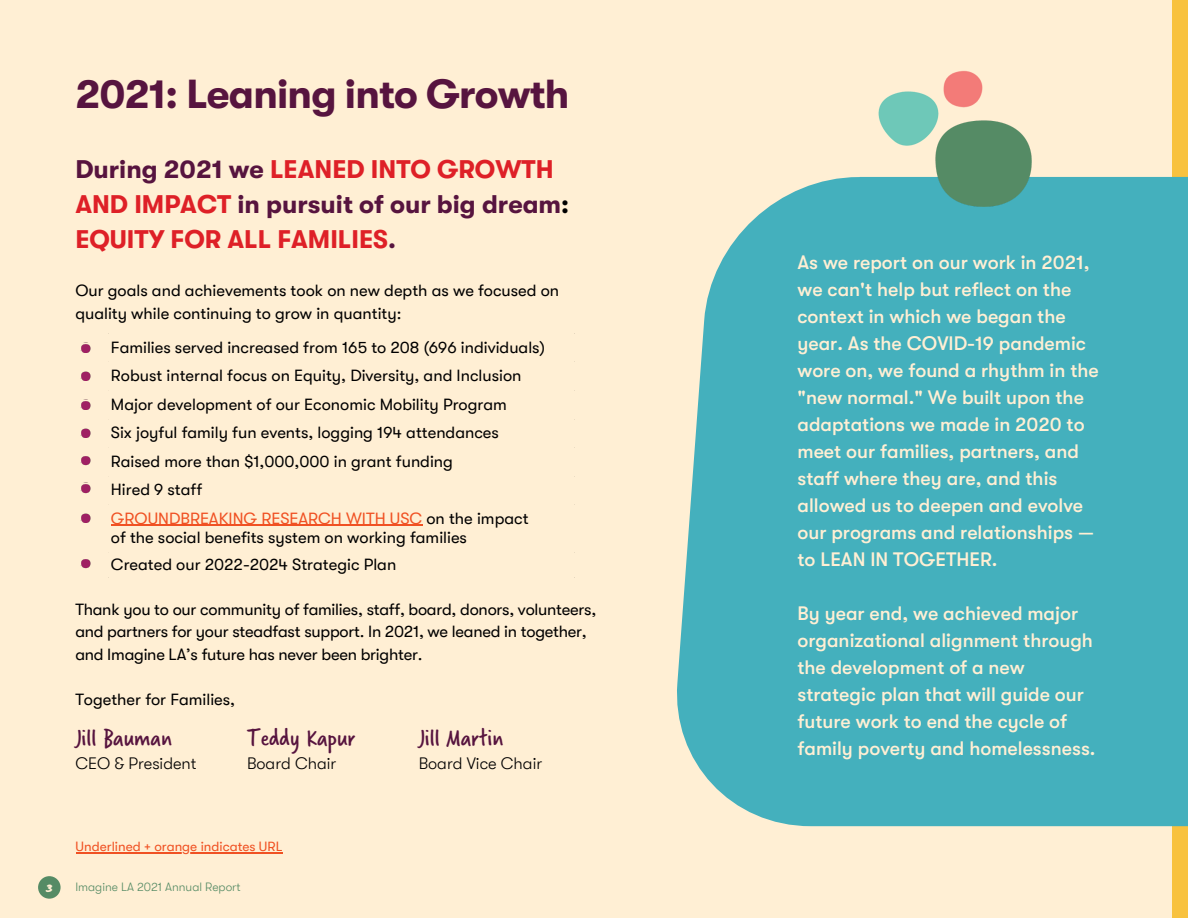
<style>
.page{position:relative;width:1188px;height:918px;background:#ffefd4}
.page>*{position:absolute;margin:0;border:0;box-sizing:border-box;transform-origin:0 0}
.t1{font:700 40.5px "GT Walsheim";letter-spacing:-.02em;color:#57143f}
.t2{font:700 25.5px/34.8px "GT Walsheim";color:#de2027}
.t3{font:25.5px "Verveine";color:#57143f}
.t4{font:500 19.5px/27px "GT Walsheim";color:#ffefd4}
.t5{font:16.5px/28.5px "GT Walsheim";color:#000}
.t6{font:300 16.5px "GT Walsheim";color:#000}
.t7{font:13.5px "GT Walsheim";color:#f05123}
.t8{font:300 12px "GT Walsheim";color:#558b65}
.t9{font:12px "Equity";color:#ffefd4}
.s1{color:#57143f}
.s2{color:#000}
.s3{color:#f05123}
</style>
<div class="page">
<div style="left:38px;top:876px;width:23px;height:23px;background:#558b65;border-radius:50%"></div>
<hr style="left:111px;top:525px;width:311px;height:1px;background:#f05123">
<div style="left:1172px;top:0;width:16px;height:918px;background:#f8c23f"></div>
<div style="left:677px;top:177px;width:511px;height:649px;background:#44b0bd"></div>
<img style="left:879px;top:91px;width:59px;height:55px">
<img style="left:943px;top:71px;width:40px;height:37px">
<img style="left:934px;top:119px;width:98px;height:90px">
<svg style="left:80px;top:344px;width:11px;height:9px"></svg>
<hr style="left:76px;top:852px;width:207px;height:1px;background:#f05123">
<svg style="left:80px;top:371px;width:11px;height:10px"></svg>
<svg style="left:80px;top:401px;width:11px;height:9px"></svg>
<svg style="left:80px;top:428px;width:11px;height:10px"></svg>
<svg style="left:80px;top:456px;width:11px;height:9px"></svg>
<svg style="left:80px;top:484px;width:11px;height:9px"></svg>
<svg style="left:80px;top:513px;width:11px;height:10px"></svg>
<svg style="left:80px;top:559px;width:11px;height:9px"></svg>
<h1 class="t1" style="left:75px;top:71px;width:496px">2021: Leaning into Growth</h1>
<h2 class="t2" style="left:75px;top:152px;width:495px"><span class="s1">During 2021 we</span> LEANED INTO GROWTH<br>AND IMPACT <span class="s1">in pursuit of our big dream</span><span class="s2">:<br></span>EQUITY FOR ALL FAMILIES<span class="s1">.</span></h2>
<p class="t5" style="left:75px;top:279px;width:485px;line-height:22.5px">Our goals and achievements took on new depth as we focused on quality while continuing to grow in quantity:</p>
<p class="t5" style="left:111px;top:333px;width:436px">Families served increased from 165 to 208 (696 individuals)<br>Robust internal focus on Equity, Diversity, and Inclusion Major development of our Economic Mobility Program<br>Six joyful family fun events, logging 194 attendances Raised more than $1,000,000 in grant funding<br>Hired 9 staff<br><span class="s3">GROUNDBREAKING RESEARCH WITH USC</span> on the impact</p>
<p class="t5" style="left:111px;top:524px;width:358px;line-height:27.5px">of the social benefits system on working families<br>Created our 2022-2024 Strategic Plan</p>
<p class="t5" style="left:75px;top:598px;width:522px;line-height:22.5px">Thank you to our community of families, staff, board, donors, volunteers, and partners for your steadfast support. In 2021, we leaned in together, and Imagine LA’s future has never been brighter.</p>
<p class="t5" style="left:75px;top:685px;width:161px">Together for Families,</p>
<h2 class="t3" style="left:75px;top:720px;width:98px">Jill Bauman</h2>
<p class="t6" style="left:75px;top:755px;width:123px">CEO &amp; President</p>
<h2 class="t3" style="left:247px;top:720px;width:110px">Teddy Kapur</h2>
<p class="t6" style="left:247px;top:755px;width:91px">Board Chair</p>
<p class="t7" style="left:76px;top:839px;width:208px">Underlined + orange indicates URL</p>
<p class="t9" style="left:46px;top:880px;width:9px">3</p>
<p class="t8" style="left:75px;top:881px;width:167px">Imagine LA 2021 Annual Report</p>
<h2 class="t3" style="left:419px;top:720px;width:86px">Jill Martin</h2>
<p class="t6" style="left:419px;top:755px;width:125px">Board Vice Chair</p>
<p class="t4" style="left:797px;top:249px;width:303px">As we report on our work in 2021, we can't help but reflect on the context in which we began the year. As the COVID-19 pandemic wore on, we found a rhythm in the "new normal." We built upon the adaptations we made in 2020 to meet our families, partners, and staff where they are, and this allowed us to deepen and evolve our programs and relationships — to LEAN IN TOGETHER.</p>
<p class="t4" style="left:797px;top:600px;width:300px">By year end, we achieved major organizational alignment through the development of a new strategic plan that will guide our future work to end the cycle of family poverty and homelessness.</p>
</div>
